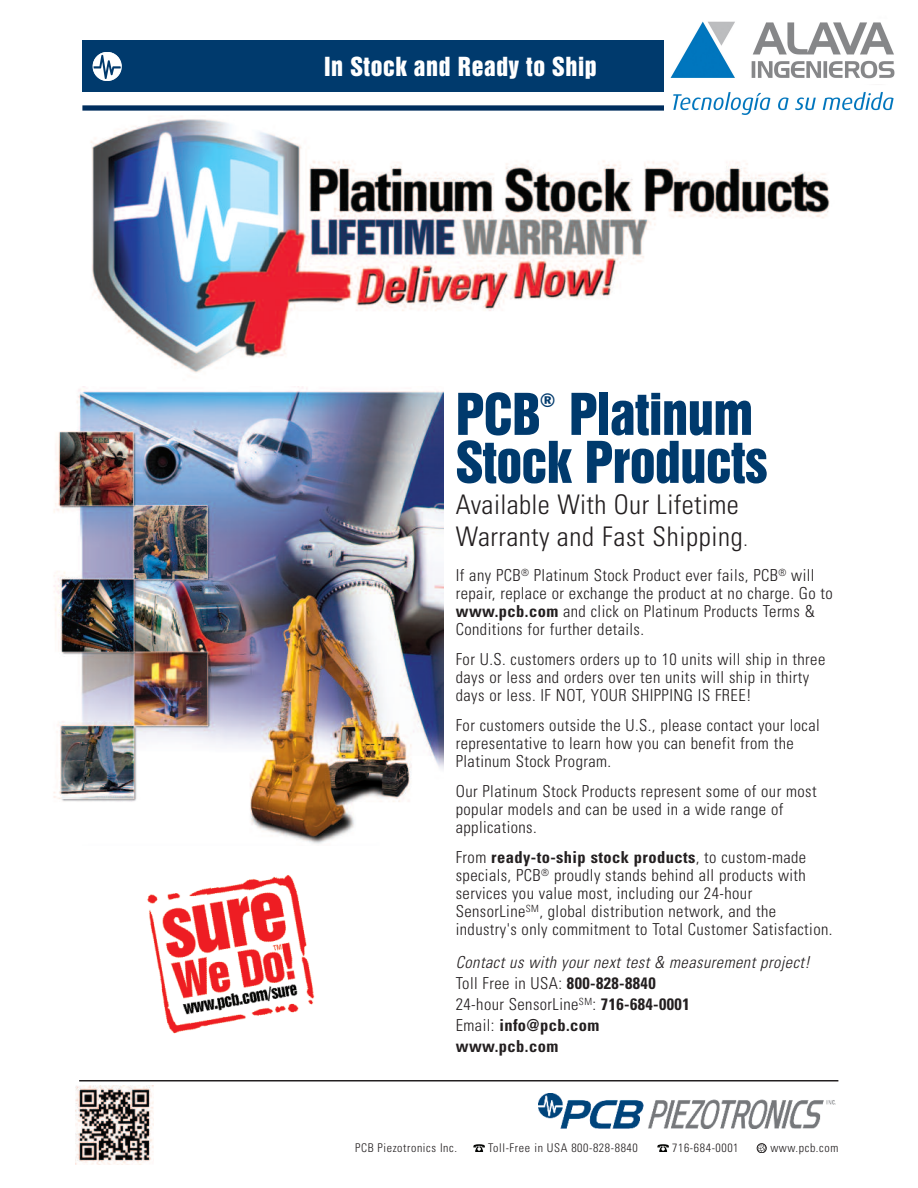
<style>
.page{position:relative;width:918px;height:1188px;background:#fff}
.page>*{position:absolute;margin:0;border:0;box-sizing:border-box;transform-origin:0 0}
.t1{font:52.5px/48px "Swiss 921 BT Regular A";letter-spacing:-.01em;color:#003a6d;text-align:right}
.t2{font:300 condensed 27px/31.5px "Univers";letter-spacing:.015em;color:#231f20}
.t3{font:24px "Swiss 921 BT Regular A";letter-spacing:.025em;color:#fff}
.t4{font:18.9px "Swiss 921 BT Regular A";color:#003a6d}
.t5{font:300 condensed 16.5px/18px "Univers";letter-spacing:.025em;color:#231f20}
.t6{font:700 condensed 16.5px/21px "Univers";letter-spacing:.025em;color:#231f20}
.t7{font:300 condensed 12px "Univers";letter-spacing:.05em;color:#231f20}
.s1{font-size:19.5px}
.s2{font-weight:700}
.s3{font-weight:300;font-style:italic}
.s4{font-weight:300}
</style>
<div class="page">
<hr style="left:79px;top:1080px;width:759px;height:2px;background:#231f20">
<svg style="left:757px;top:1144px;width:9px;height:9px"></svg>
<svg style="left:657px;top:1144px;width:12px;height:8px"></svg>
<svg style="left:473px;top:1144px;width:12px;height:8px"></svg>
<img style="left:539px;top:1093px;width:297px;height:36px">
<div style="left:82px;top:105px;width:756px;height:6px;background:#002e5e"></div>
<div style="left:82px;top:40px;width:756px;height:52px;background:#003a6d"></div>
<svg style="left:93px;top:52px;width:28px;height:29px"></svg>
<div style="left:93px;top:52px;width:28px;height:29px;border:1px solid #fff;border-radius:14px"></div>
<img style="left:147px;top:875px;width:168px;height:159px">
<img style="left:90px;top:119px;width:740px;height:254px">
<img style="left:75px;top:1085px;width:79px;height:79px">
<img style="left:53px;top:387px;width:390px;height:457px">
<img style="left:664px;top:21px;width:231px;height:94px">
<h3 class="t3" style="left:324px;top:57px;width:274px">In Stock and Ready to Ship</h3>
<h1 class="t1" style="left:456px;top:393px;width:86px">PCB</h1>
<p class="t4" style="left:540px;top:392px;width:17px">®</p>
<h1 class="t1" style="left:456px;top:393px;width:313px">Platinum<br>Stock Products</h1>
<h2 class="t2" style="left:456px;top:491px;width:293px">Available With Our Lifetime<br>Warranty and Fast Shipping<span class="s1">.</span></h2>
<p class="t5" style="left:456px;top:568px;width:379px">If any PCB<sup>®</sup> Platinum Stock Product ever fails, PCB<sup>®</sup> will repair, replace or exchange the product at no charge. Go to <span class="s2">www.pcb.com</span> and click on Platinum Products Terms &amp; Conditions for further details.</p>
<p class="t5" style="left:456px;top:652px;width:371px">For U.S. customers orders up to 10 units will ship in three days or less and orders over ten units will ship in thirty days or less. IF NOT, YOUR SHIPPING IS FREE!</p>
<p class="t5" style="left:456px;top:718px;width:365px">For customers outside the U.S., please contact your local representative to learn how you can benefit from the<br>Platinum Stock Program.</p>
<p class="t5" style="left:456px;top:784px;width:362px">Our Platinum Stock Products represent some of our most popular models and can be used in a wide range of applications.</p>
<p class="t5" style="left:456px;top:850px;width:378px">From <span class="s2">ready-to-ship stock products</span>, to custom-made specials, PCB<sup>®</sup> proudly stands behind all products with services you value most, including our 24-hour SensorLine<sup>SM</sup>, global distribution network, and the industry's only commitment to Total Customer Satisfaction.</p>
<p class="t6" style="left:456px;top:953px;width:356px"><span class="s3">Contact us with your next test &amp; measurement project!<br></span><span class="s4">Toll Free in USA:</span> 800-828-8840<br><span class="s4">24-hour SensorLine</span><sup>SM</sup><span class="s4">:</span> 716-684-0001<br><span class="s4">Email:</span> info@pcb.com<br>www.pcb.com</p>
<p class="t7" style="left:355px;top:1143px;width:103px">PCB Piezotronics Inc.</p>
<p class="t7" style="left:488px;top:1143px;width:151px">Toll-Free in USA 800-828-8840</p>
<p class="t7" style="left:672px;top:1143px;width:68px">716-684-0001</p>
<p class="t7" style="left:770px;top:1143px;width:70px">www.pcb.com</p>
</div>
